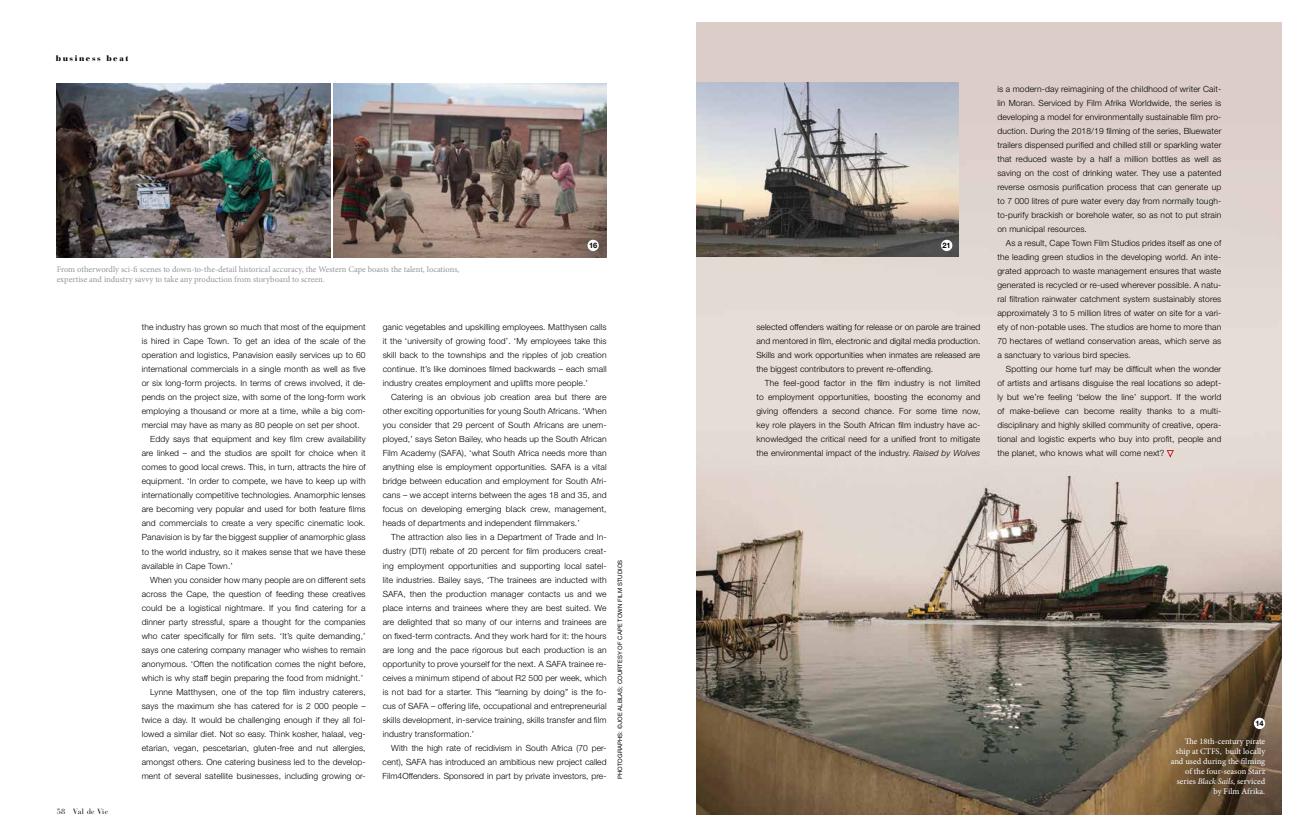
<style>
.page{position:relative;width:1304px;height:837px;background:#fff}
.page>*{position:absolute;margin:0;border:0;box-sizing:border-box;transform-origin:0 0}
.t1{font:300 8.5px/14px "Helvetica Neue LT Std";letter-spacing:.015em;color:#000;text-align:justify}
.t2{font:8.5px/10px "Minion Pro";color:#939598}
.t3{font:8.5px/10px "Minion Pro";color:#fff;text-align:right}
.t4{font:900 8px "Bauer Bodoni Std";letter-spacing:.2em;color:#000}
.t5{font:7.5px "Bauer Bodoni Std";letter-spacing:.05em;color:#000}
.t6{font:700 7.5px "Helvetica Neue LT Std";color:#000}
.t7{font:6px "Helvetica Neue LT Std";letter-spacing:.015em;color:#000}
.s1{font-style:italic}
</style>
<div class="page">
<img style="left:696px;top:23px;width:585px;height:791px">
<img style="left:696px;top:83px;width:263px;height:174px">
<svg style="left:1167px;top:450px;width:7px;height:7px"></svg>
<img style="left:333px;top:83px;width:273px;height:174px">
<img style="left:57px;top:83px;width:273px;height:174px">
<div style="left:1254px;top:717px;width:11px;height:11px;background:#fff;border-radius:50%"></div>
<div style="left:587px;top:240px;width:12px;height:11px;background:#fff;border-radius:50%"></div>
<div style="left:941px;top:240px;width:11px;height:11px;background:#fff;border-radius:50%"></div>
<p class="t4" style="left:56px;top:54px;width:74px">business beat</p>
<p class="t2" style="left:57px;top:264px;width:404px">From otherwordly sci-fi scenes to down-to-the-detail historical accuracy, the Western Cape boasts the talent, locations, expertise and industry savvy to take any production from storyboard to screen.</p>
<p class="t6" style="left:589px;top:241px;width:10px">16</p>
<p class="t5" style="left:57px;top:806px;width:53px">58 Val de Vie</p>
<p class="t1" style="left:142px;top:320px;width:225px">the industry has grown so much that most of the equipment</p>
<p class="t1" style="left:142px;top:334px;width:225px">is hired in Cape Town. To get an idea of the scale of the</p>
<p class="t1" style="left:142px;top:348px;width:225px">operation and logistics, Panavision easily services up to 60</p>
<p class="t1" style="left:142px;top:362px;width:225px">international commercials in a single month as well as five</p>
<p class="t1" style="left:142px;top:376px;width:225px">or six long-form projects. In terms of crews involved, it de-</p>
<p class="t1" style="left:142px;top:390px;width:225px">pends on the project size, with some of the long-form work</p>
<p class="t1" style="left:142px;top:404px;width:225px">employing a thousand or more at a time, while a big com-</p>
<p class="t1" style="left:142px;top:418px;width:220px">mercial may have as many as 80 people on set per shoot.</p>
<p class="t1" style="left:150px;top:432px;width:217px">Eddy says that equipment and key film crew availability</p>
<p class="t1" style="left:142px;top:446px;width:225px">are linked – and the studios are spoilt for choice when it</p>
<p class="t1" style="left:142px;top:460px;width:225px">comes to good local crews. This, in turn, attracts the hire of</p>
<p class="t1" style="left:142px;top:474px;width:225px">equipment. ‘In order to compete, we have to keep up with</p>
<p class="t1" style="left:142px;top:488px;width:225px">internationally competitive technologies. Anamorphic lenses</p>
<p class="t1" style="left:142px;top:502px;width:225px">are becoming very popular and used for both feature films</p>
<p class="t1" style="left:142px;top:516px;width:225px">and commercials to create a very specific cinematic look.</p>
<p class="t1" style="left:142px;top:530px;width:225px">Panavision is by far the biggest supplier of anamorphic glass</p>
<p class="t1" style="left:142px;top:544px;width:225px">to the world industry, so it makes sense that we have these</p>
<p class="t1" style="left:142px;top:558px;width:93px">available in Cape Town.’</p>
<p class="t1" style="left:150px;top:572px;width:217px">When you consider how many people are on different sets</p>
<p class="t1" style="left:142px;top:586px;width:225px">across the Cape, the question of feeding these creatives</p>
<p class="t1" style="left:142px;top:600px;width:225px">could be a logistical nightmare. If you find catering for a</p>
<p class="t1" style="left:142px;top:614px;width:225px">dinner party stressful, spare a thought for the companies</p>
<p class="t1" style="left:142px;top:628px;width:225px">who cater specifically for film sets. ‘It’s quite demanding,’</p>
<p class="t1" style="left:142px;top:642px;width:225px">says one catering company manager who wishes to remain</p>
<p class="t1" style="left:142px;top:656px;width:225px">anonymous. ‘Often the notification comes the night before,</p>
<p class="t1" style="left:142px;top:670px;width:223px">which is why staff begin preparing the food from midnight.’</p>
<p class="t1" style="left:150px;top:684px;width:217px">Lynne Matthysen, one of the top film industry caterers,</p>
<p class="t1" style="left:142px;top:698px;width:225px">says the maximum she has catered for is 2 000 people –</p>
<p class="t1" style="left:142px;top:712px;width:225px">twice a day. It would be challenging enough if they all fol-</p>
<p class="t1" style="left:142px;top:726px;width:225px">lowed a similar diet. Not so easy. Think kosher, halaal, veg-</p>
<p class="t1" style="left:142px;top:740px;width:225px">etarian, vegan, pescetarian, gluten-free and nut allergies,</p>
<p class="t1" style="left:142px;top:754px;width:225px">amongst others. One catering business led to the develop-</p>
<p class="t1" style="left:142px;top:768px;width:225px">ment of several satellite businesses, including growing or-</p>
<p class="t1" style="left:383px;top:320px;width:225px">ganic vegetables and upskilling employees. Matthysen calls it the ‘university of growing food’. ‘My employees take this skill back to the townships and the ripples of job creation continue. It’s like dominoes filmed backwards – each small industry creates employment and uplifts more people.’</p>
<p class="t1" style="left:383px;top:390px;width:225px;text-indent:9px">Catering is an obvious job creation area but there are other exciting opportunities for young South Africans. ‘When you consider that 29 percent of South Africans are unem&shy;ployed,’ says Seton Bailey, who heads up the South African Film Academy (SAFA), ‘what South Africa needs more than anything else is employment opportunities. SAFA is a vital bridge between education and employment for South Afri&shy;cans – we accept interns between the ages 18 and 35, and focus on developing emerging black crew, management, heads of departments and independent filmmakers.’</p>
<p class="t1" style="left:383px;top:530px;width:225px;text-indent:9px">The attraction also lies in a Department of Trade and In&shy;dustry (DTI) rebate of 20 percent for film producers creat&shy;ing employment opportunities and supporting local satel&shy;lite industries. Bailey says, ‘The trainees are inducted with SAFA, then the production manager contacts us and we place interns and trainees where they are best suited. We are delighted that so many of our interns and trainees are on fixed-term contracts. And they work hard for it: the hours are long and the pace rigorous but each production is an opportunity to prove yourself for the next. A SAFA trainee re&shy;ceives a minimum stipend of about R2 500 per week, which is not bad for a starter. This “learning by doing” is the fo&shy;cus of SAFA – offering life, occupational and entrepreneurial skills development, in-service training, skills transfer and film industry transformation.’</p>
<p class="t1" style="left:383px;top:740px;width:225px;text-indent:9px">With the high rate of recidivism in South Africa (70 per&shy;cent), SAFA has introduced an ambitious new project called Film4Offenders. Sponsored in part by private investors, pre-</p>
<p class="t7" style="left:617px;top:778px;width:221px;rotate:-90deg">Photographs: ©JOE ALBLAS; courtesy of Cape town film studios</p>
<p class="t6" style="left:943px;top:241px;width:10px">21</p>
<p class="t1" style="left:756px;top:320px;width:225px">selected offenders waiting for release or on parole are trained and mentored in film, electronic and digital media production.<br>Skills and work opportunities when inmates are released are the biggest contributors to prevent re-offending.</p>
<p class="t1" style="left:756px;top:376px;width:225px;text-indent:8px">The feel-good factor in the film industry is not limited to employment opportunities, boosting the economy and giving offenders a second chance. For some time now, key role players in the South African film industry have ac&shy;knowledged the critical need for a unified front to mitigate the environmental impact of the industry. <span class="s1">Raised by Wolves</span></p>
<p class="t1" style="left:997px;top:82px;width:225px">is a modern-day reimagining of the childhood of writer Cait&shy;lin Moran. Serviced by Film Afrika Worldwide, the series is developing a model for environmentally sustainable film pro&shy;duction. During the 2018/19 filming of the series, Bluewater trailers dispensed purified and chilled still or sparkling water that reduced waste by a half a million bottles as well as saving on the cost of drinking water. They use a patented reverse osmosis purification process that can generate up to 7 000 litres of pure water every day from normally tough&shy;to-purify brackish or borehole water, so as not to put strain on municipal resources.</p>
<p class="t1" style="left:997px;top:236px;width:225px;text-indent:8px">As a result, Cape Town Film Studios prides itself as one of the leading green studios in the developing world. An inte&shy;grated approach to waste management ensures that waste generated is recycled or re-used wherever possible. A natu&shy;ral filtration rainwater catchment system sustainably stores approximately 3 to 5 million litres of water on site for a vari&shy;ety of non-potable uses. The studios are home to more than 70 hectares of wetland conservation areas, which serve as a sanctuary to various bird species.</p>
<p class="t1" style="left:997px;top:362px;width:225px;text-indent:8px">Spotting our home turf may be difficult when the wonder of artists and artisans disguise the real locations so adept&shy;ly but we’re feeling ‘below the line’ support. If the world of make-believe can become reality thanks to a multi&shy;disciplinary and highly skilled community of creative, opera&shy;tional and logistic experts who buy into profit, people and the planet, who knows what will come next?</p>
<p class="t6" style="left:1255px;top:718px;width:10px">14</p>
<p class="t3" style="left:1171px;top:735px;width:96px">The 18th-century pirate ship at CTFS, built locally and used during the filming of the four-season Starz series <span class="s1">Black Sails</span>, serviced by Film Afrika.</p>
</div>
